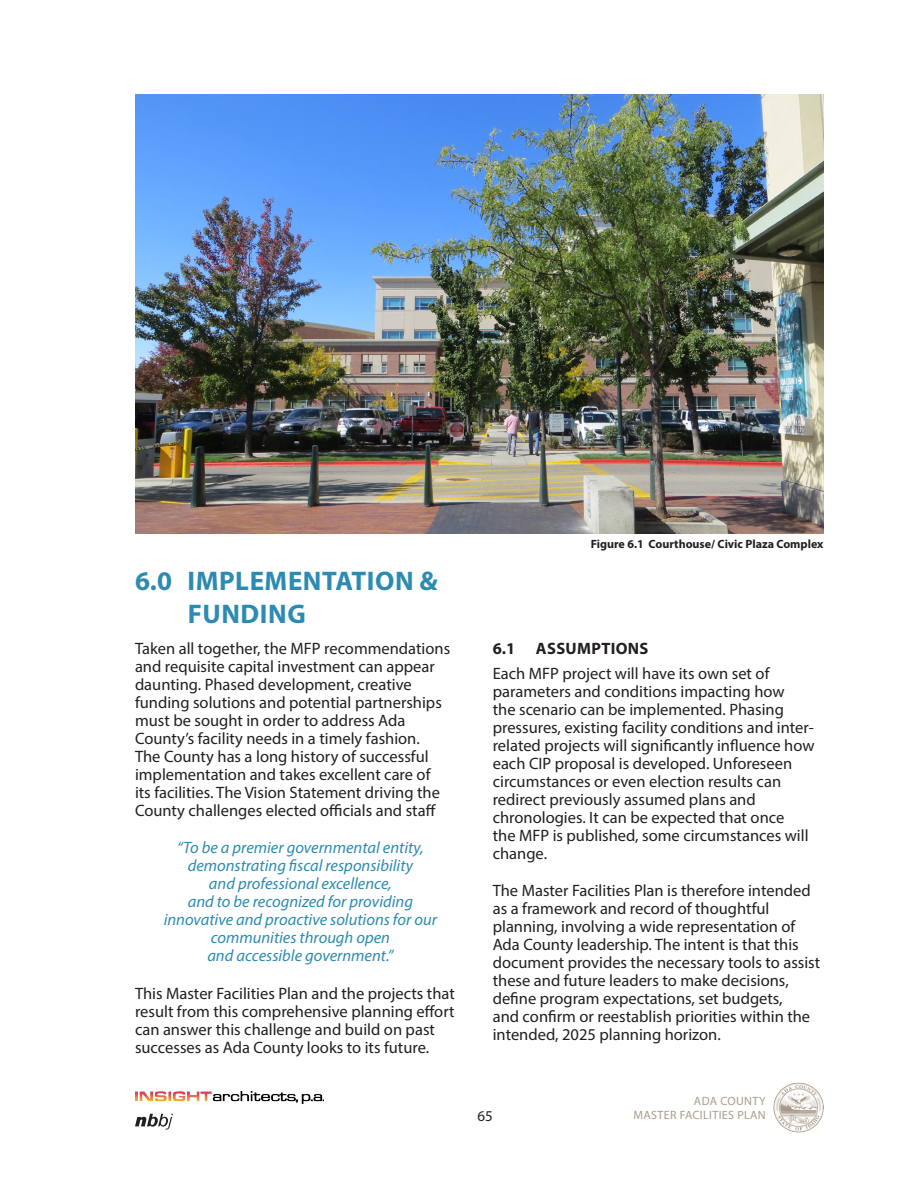
<style>
.page{position:relative;width:918px;height:1188px;background:#fff}
.page>*{position:absolute;margin:0;border:0;box-sizing:border-box;transform-origin:0 0}
.Heading_1{font:700 27px/32.4px "Myriad Pro";letter-spacing:.02em;color:#2d8bb1}
.NBBJ{font:16.5px/18px "Myriad Pro";color:#231f20}
.NBBJ-2{font:italic 16.5px/18px "Myriad Pro";color:#2d8bb1;text-align:center}
.Heading_2{font:700 16.5px "Myriad Pro";letter-spacing:.02em;color:#231f20}
.Footer_Orange{font:15px "Myriad Pro";color:#231f20}
.NBBJ_Figure{font:700 12px "Myriad Pro";color:#231f20}
.t1{font:12px/14.4px "Myriad Pro";letter-spacing:.03em;color:#ab9c8b;text-align:right}
</style>
<div class="page">
<img style="left:135px;top:94px;width:689px;height:440px">
<svg style="left:135px;top:1114px;width:38px;height:16px"></svg>
<img style="left:135px;top:1091px;width:189px;height:13px">
<img style="left:774px;top:1083px;width:50px;height:50px">
<p class="Heading_1" style="left:188px;top:564px;width:251px;text-indent:-53px">6.0 IMPLEMENTATION &amp;<br>FUNDING</p>
<p class="NBBJ" style="left:135px;top:639px;width:317px">Taken all together, the MFP recommendations and requisite capital investment can appear daunting. Phased development, creative funding solutions and potential partnerships must be sought in order to address Ada County’s facility needs in a timely fashion.<br>The County has a long history of successful implementation and takes excellent care of its facilities. The Vision Statement driving the County challenges elected officials and staff</p>
<p class="NBBJ-2" style="left:164px;top:839px;width:275px">“To be a premier governmental entity, demonstrating fiscal responsibility<br>and professional excellence,<br>and to be recognized for providing innovative and proactive solutions for our communities through open<br>and accessible government.”</p>
<p class="NBBJ" style="left:135px;top:984px;width:321px">This Master Facilities Plan and the projects that result from this comprehensive planning effort can answer this challenge and build on past successes as Ada County looks to its future.</p>
<p class="NBBJ_Figure" style="left:591px;top:536px;width:234px">Figure 6.1 Courthouse/ Civic Plaza Complex</p>
<p class="Heading_2" style="left:493px;top:638px;width:157px">6.1 ASSUMPTIONS</p>
<p class="NBBJ" style="left:493px;top:664px;width:323px">Each MFP project will have its own set of parameters and conditions impacting how<br>the scenario can be implemented. Phasing pressures, existing facility conditions and inter&shy;related projects will significantly influence how each CIP proposal is developed. Unforeseen circumstances or even election results can redirect previously assumed plans and chronologies. It can be expected that once<br>the MFP is published, some circumstances will change.</p>
<p class="NBBJ" style="left:493px;top:881px;width:329px">The Master Facilities Plan is therefore intended as a framework and record of thoughtful planning, involving a wide representation of Ada County leadership. The intent is that this document provides the necessary tools to assist these and future leaders to make decisions, define program expectations, set budgets,<br>and confirm or reestablish priorities within the intended, 2025 planning horizon.</p>
<p class="Footer_Orange" style="left:478px;top:1107px;width:17px">65</p>
<p class="t1" style="left:634px;top:1094px;width:134px">ADA COUNTY<br>MASTER FACILITIES PLAN</p>
</div>
